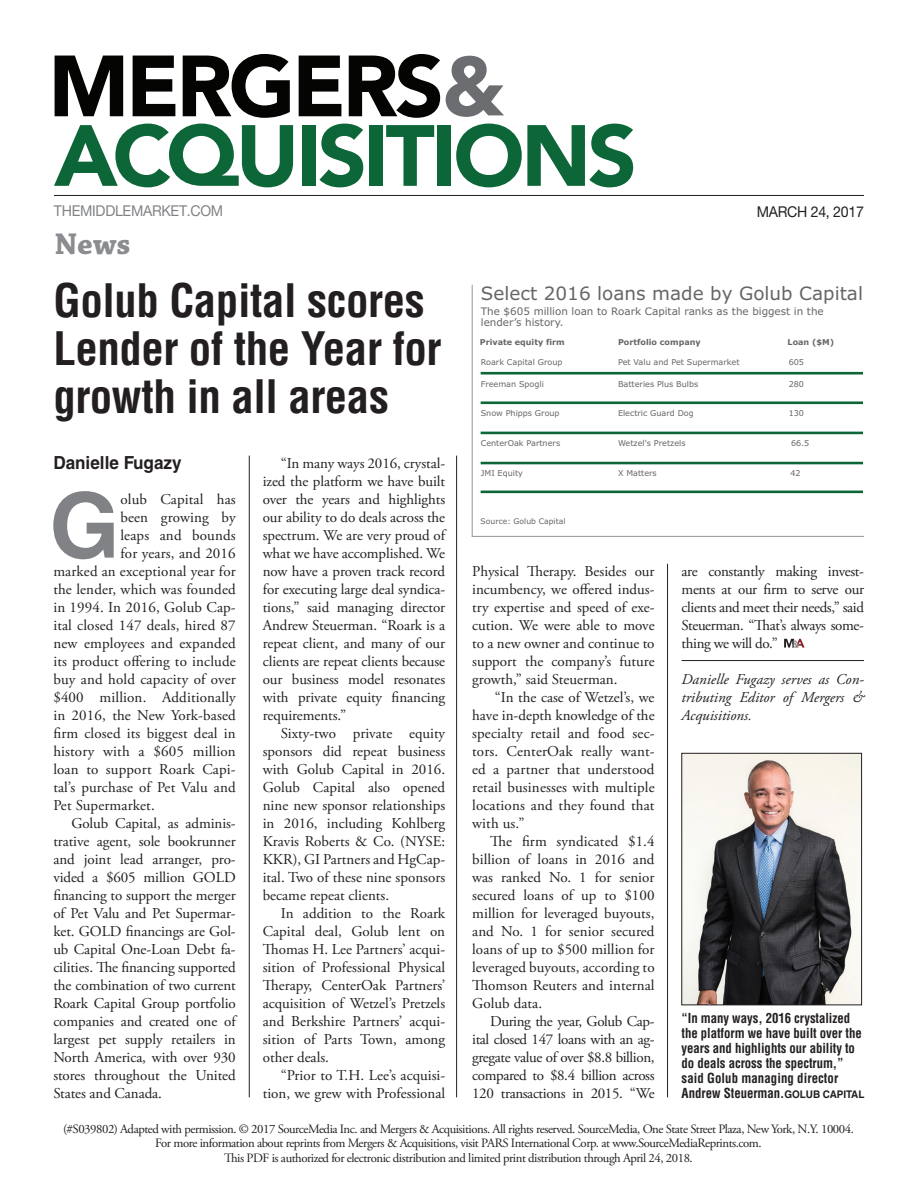
<style>
.page{position:relative;width:918px;height:1188px;background:#fff}
.page>*{position:absolute;margin:0;border:0;box-sizing:border-box;transform-origin:0 0}
.t1{font:700 90.15px "Helvetica LT Std";color:#808285}
.t2{font:700 condensed 45px/48px "Helvetica LT Std";letter-spacing:-.01em;color:#231f20}
.t3{font:700 31.5px "Chaparral Pro";color:#8a8c8f}
.t4{font:18.45px "Verdana";color:#686565}
.t5{font:700 18px "Helvetica LT Std";color:#231f20;scale:.95 1}
.t6{font:15px/18px "Adobe Garamond Pro";color:#231f20;text-align:justify}
.t7{font:italic 15px/18px "Adobe Garamond Pro";color:#231f20;text-align:justify}
.t8{font:15px "Helvetica Neue LT Std";letter-spacing:-.02em;color:#808285;scale:.95 1}
.t9{font:15px "Helvetica Neue LT Std";letter-spacing:-.02em;color:#231f20;scale:.95 1}
.t10{font:700 condensed 13.5px/15px "Helvetica LT Std";letter-spacing:-.005em;color:#231f20;scale:.95 1}
.t11{font:12.75px/14.7px "Adobe Garamond Pro";letter-spacing:-.035em;color:#231f20;text-align:center}
.t12{font:10.35px/11.6px "Verdana";color:#686565}
.t13{font:8.1px "Verdana";color:#686565}
.t14{font:700 8.1px "Verdana";color:#686565}
.t15{font:7.65px "Verdana";color:#686565}
.s1{font-stretch:normal;font-size:10.5px}
</style>
<div class="page">
<svg style="left:54px;top:124px;width:239px;height:63px"></svg>
<div style="left:302px;top:125px;width:13px;height:61px;background:#0c6638"></div>
<svg style="left:319px;top:124px;width:44px;height:63px"></svg>
<div style="left:370px;top:125px;width:13px;height:61px;background:#0c6638"></div>
<svg style="left:386px;top:125px;width:48px;height:61px"></svg>
<div style="left:437px;top:125px;width:14px;height:61px;background:#0c6638"></div>
<svg style="left:456px;top:124px;width:177px;height:63px"></svg>
<svg style="left:55px;top:56px;width:68px;height:60px"></svg>
<svg style="left:133px;top:56px;width:42px;height:60px"></svg>
<svg style="left:183px;top:54px;width:107px;height:64px"></svg>
<svg style="left:299px;top:56px;width:42px;height:60px"></svg>
<svg style="left:349px;top:54px;width:91px;height:64px"></svg>
<svg style="left:446px;top:56px;width:58px;height:61px"></svg>
<hr style="left:54px;top:195px;width:810px;height:1px;background:#231f20">
<hr style="left:682px;top:660px;width:182px;height:1px;background:#231f20">
<svg style="left:784px;top:639px;width:21px;height:9px"></svg>
<img style="left:684px;top:755px;width:176px;height:248px">
<div style="left:682px;top:753px;width:180px;height:252px;border:1px solid #231f20"></div>
<hr style="left:481px;top:372px;width:382px;height:3px;background:#0c6638">
<hr style="left:481px;top:401px;width:382px;height:3px;background:#0c6638">
<hr style="left:481px;top:432px;width:382px;height:2px;background:#0c6638">
<hr style="left:481px;top:462px;width:382px;height:2px;background:#0c6638">
<hr style="left:481px;top:491px;width:382px;height:2px;background:#0c6638">
<hr style="left:472px;top:285px;width:1px;height:252px;background:#939598">
<hr style="left:472px;top:536px;width:392px;height:1px;background:#939598">
<hr style="left:249px;top:456px;width:1px;height:641px;background:#231f20">
<hr style="left:456px;top:456px;width:1px;height:641px;background:#231f20">
<hr style="left:667px;top:564px;width:1px;height:533px;background:#231f20">
<p class="t8" style="left:54px;top:202px;width:180px">THEMIDDLEMARKET.COM</p>
<p class="t9" style="left:757px;top:202px;width:114px">MARCH 24, 2017</p>
<h3 class="t3" style="left:55px;top:226px;width:77px">News</h3>
<h2 class="t2" style="left:53px;top:276px;width:390px">Golub Capital scores<br>Lender of the Year for growth in all areas</h2>
<p class="t5" style="left:53px;top:451px;width:137px">Danielle Fugazy</p>
<h1 class="t1" style="left:49px;top:471px;width:72px">G</h1>
<p class="t6" style="left:120px;top:490px;width:117px">olub Capital has</p>
<p class="t4" style="left:481px;top:281px;width:384px">Select 2016 loans made by Golub Capital</p>
<p class="t12" style="left:481px;top:305px;width:344px">The $605 million loan to Roark Capital ranks as the biggest in the lender’s history.</p>
<p class="t13" style="left:481px;top:357px;width:83px">Roark Capital Group</p>
<p class="t13" style="left:618px;top:357px;width:123px">Pet Valu and Pet Supermarket</p>
<p class="t14" style="left:618px;top:337px;width:84px">Portfolio company</p>
<p class="t14" style="left:788px;top:337px;width:48px">Loan ($M)</p>
<p class="t13" style="left:789px;top:357px;width:17px">605</p>
<p class="t14" style="left:480px;top:337px;width:86px">Private equity firm</p>
<p class="t13" style="left:481px;top:379px;width:65px">Freeman Spogli</p>
<p class="t13" style="left:618px;top:379px;width:82px">Batteries Plus Bulbs</p>
<p class="t13" style="left:789px;top:379px;width:17px">280</p>
<p class="t13" style="left:481px;top:407px;width:80px">Snow Phipps Group</p>
<p class="t13" style="left:618px;top:407px;width:77px">Electric Guard Dog</p>
<p class="t13" style="left:789px;top:407px;width:17px">130</p>
<p class="t13" style="left:481px;top:437px;width:81px">CenterOak Partners</p>
<p class="t13" style="left:618px;top:437px;width:69px">Wetzel's Pretzels</p>
<p class="t13" style="left:791px;top:437px;width:20px">66.5</p>
<p class="t13" style="left:481px;top:467px;width:44px">JMI Equity</p>
<p class="t13" style="left:618px;top:467px;width:40px">X Matters</p>
<p class="t13" style="left:790px;top:467px;width:12px">42</p>
<p class="t6" style="left:263px;top:454px;width:184px;text-indent:18px">“In many ways 2016, crystal&shy;ized the platform we have built over the years and highlights our ability to do deals across the spectrum. We are very proud of what we have accomplished. We now have a proven track record for executing large deal syndica&shy;tions,” said managing director Andrew Steuerman. “Roark is a repeat client, and many of our clients are repeat clients because our business model resonates with private equity financing requirements.”</p>
<p class="t6" style="left:263px;top:724px;width:184px;text-indent:18px">Sixty-two private equity sponsors did repeat business with Golub Capital in 2016.<br>Golub Capital also opened nine new sponsor relationships in 2016, including Kohlberg Kravis Roberts &amp; Co. (NYSE:<br>KKR), GI Partners and HgCap&shy;ital. Two of these nine sponsors became repeat clients.</p>
<p class="t6" style="left:263px;top:904px;width:184px;text-indent:18px">In addition to the Roark Capital deal, Golub lent on Thomas H. Lee Partners’ acqui&shy;sition of Professional Physical Therapy, CenterOak Partners’ acquisition of Wetzel’s Pretzels and Berkshire Partners’ acqui&shy;sition of Parts Town, among other deals.</p>
<p class="t6" style="left:263px;top:1066px;width:184px;text-align:right">“Prior to T.H. Lee’s acquisi&shy;tion, we grew with Professional</p>
<p class="t6" style="left:120px;top:508px;width:117px">been growing by</p>
<p class="t6" style="left:120px;top:526px;width:117px">leaps and bounds</p>
<p class="t6" style="left:120px;top:544px;width:117px">for years, and 2016</p>
<p class="t6" style="left:53px;top:562px;width:184px">marked an exceptional year for</p>
<p class="t6" style="left:53px;top:580px;width:184px">the lender, which was founded</p>
<p class="t6" style="left:53px;top:598px;width:184px">in 1994. In 2016, Golub Cap-</p>
<p class="t6" style="left:53px;top:616px;width:184px">ital closed 147 deals, hired 87</p>
<p class="t6" style="left:53px;top:634px;width:184px">new employees and expanded</p>
<p class="t6" style="left:53px;top:652px;width:184px">its product offering to include</p>
<p class="t6" style="left:53px;top:670px;width:184px">buy and hold capacity of over</p>
<p class="t6" style="left:53px;top:688px;width:184px">$400 million. Additionally</p>
<p class="t6" style="left:53px;top:706px;width:184px">in 2016, the New York-based</p>
<p class="t6" style="left:53px;top:724px;width:184px">firm closed its biggest deal in</p>
<p class="t6" style="left:53px;top:742px;width:184px">history with a $605 million</p>
<p class="t6" style="left:53px;top:760px;width:184px">loan to support Roark Capi-</p>
<p class="t6" style="left:53px;top:778px;width:184px">tal’s purchase of Pet Valu and</p>
<p class="t6" style="left:53px;top:796px;width:103px">Pet Supermarket.</p>
<p class="t6" style="left:71px;top:814px;width:166px">Golub Capital, as adminis-</p>
<p class="t6" style="left:53px;top:832px;width:184px">trative agent, sole bookrunner</p>
<p class="t6" style="left:53px;top:850px;width:184px">and joint lead arranger, pro-</p>
<p class="t6" style="left:53px;top:868px;width:184px">vided a $605 million GOLD</p>
<p class="t6" style="left:53px;top:886px;width:184px">financing to support the merger</p>
<p class="t6" style="left:53px;top:904px;width:184px">of Pet Valu and Pet Supermar-</p>
<p class="t6" style="left:53px;top:922px;width:184px">ket. GOLD financings are Gol-</p>
<p class="t6" style="left:53px;top:940px;width:184px">ub Capital One-Loan Debt fa-</p>
<p class="t6" style="left:53px;top:958px;width:184px">cilities. The financing supported</p>
<p class="t6" style="left:53px;top:976px;width:184px">the combination of two current</p>
<p class="t6" style="left:53px;top:994px;width:184px">Roark Capital Group portfolio</p>
<p class="t6" style="left:53px;top:1012px;width:184px">companies and created one of</p>
<p class="t6" style="left:53px;top:1030px;width:184px">largest pet supply retailers in</p>
<p class="t6" style="left:53px;top:1048px;width:184px">North America, with over 930</p>
<p class="t6" style="left:53px;top:1066px;width:184px">stores throughout the United</p>
<p class="t6" style="left:53px;top:1084px;width:110px">States and Canada.</p>
<p class="t15" style="left:481px;top:515px;width:86px">Source: Golub Capital</p>
<p class="t6" style="left:682px;top:562px;width:184px">are constantly making invest&shy;ments at our firm to serve our clients and meet their needs,” said Steuerman. “That’s always some&shy;thing we will do.”</p>
<p class="t7" style="left:682px;top:670px;width:184px">Danielle Fugazy serves as Con&shy;tributing Editor of Mergers &amp; Acquisitions.</p>
<p class="t6" style="left:472px;top:562px;width:184px">Physical Therapy. Besides our incumbency, we offered indus&shy;try expertise and speed of exe&shy;cution. We were able to move to a new owner and continue to support the company’s future growth,” said Steuerman.</p>
<p class="t6" style="left:472px;top:688px;width:184px;text-indent:23px">“In the case of Wetzel’s, we have in-depth knowledge of the specialty retail and food sec&shy;tors. CenterOak really want&shy;ed a partner that understood retail businesses with multiple locations and they found that with us.”</p>
<p class="t6" style="left:472px;top:832px;width:184px;text-indent:18px">The firm syndicated $1.4 billion of loans in 2016 and was ranked No. 1 for senior secured loans of up to $100 million for leveraged buyouts, and No. 1 for senior secured loans of up to $500 million for leveraged buyouts, according to Thomson Reuters and internal Golub data.</p>
<p class="t6" style="left:472px;top:1012px;width:184px;text-indent:18px">During the year, Golub Cap&shy;ital closed 147 loans with an ag&shy;gregate value of over $8.8 billion, compared to $8.4 billion across 120 transactions in 2015. “We</p>
<p class="t10" style="left:682px;top:1010px;width:194px">“In many ways, 2016 crystalized the platform we have built over the years and highlights our ability to do deals across the spectrum,” said Golub managing director<br>Andrew Steuerman.<span class="s1">GOLUB CAPITAL</span></p>
<p class="t11" style="left:63px;top:1122px;width:792px">(#S039802) Adapted with permission. © 2017 SourceMedia Inc. and Mergers &amp; Acquisitions. All rights reserved. SourceMedia, One State Street Plaza, New York, N.Y. 10004.<br>For more information about reprints from Mergers &amp; Acquisitions, visit PARS International Corp. at www.SourceMediaReprints.com.<br>This PDF is authorized for electronic distribution and limited print distribution through April 24, 2018.</p>
</div>
